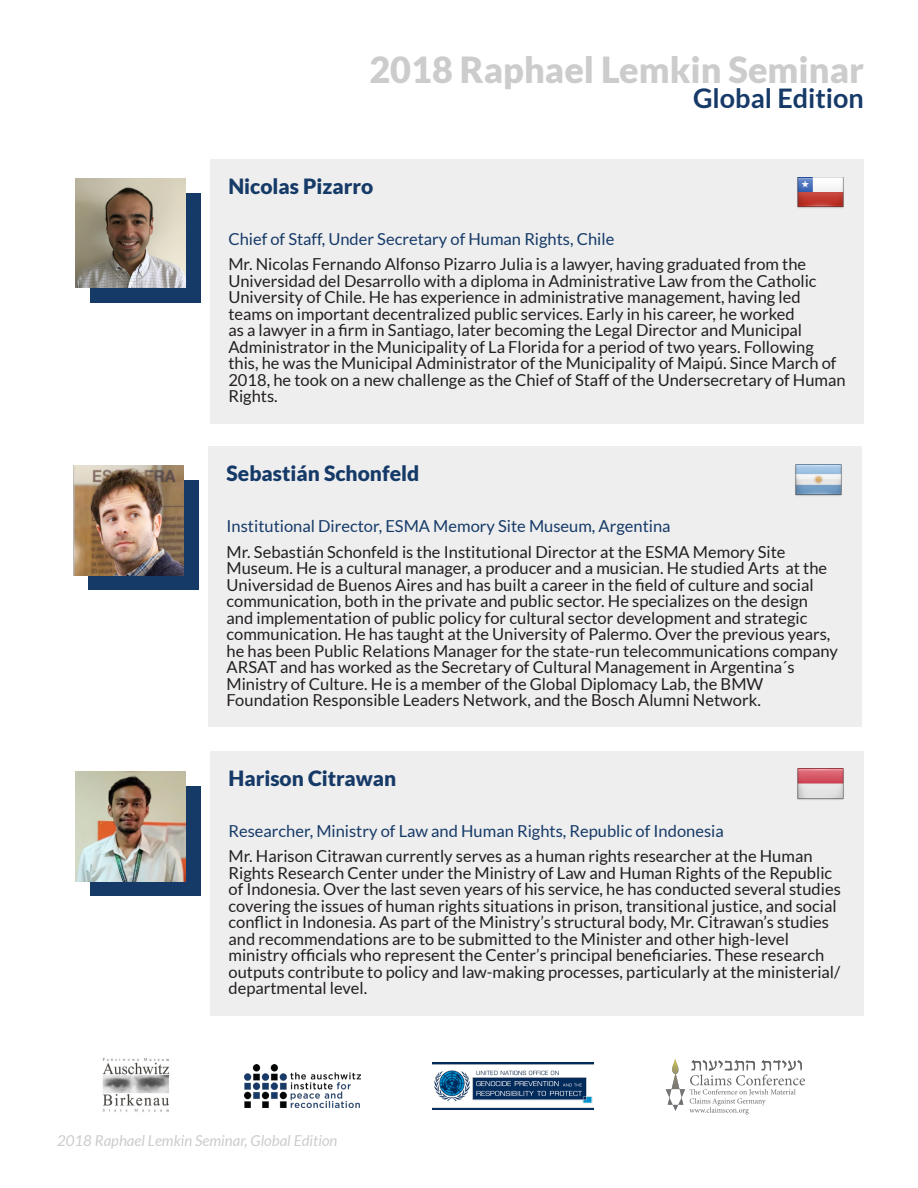
<style>
.page{position:relative;width:918px;height:1188px;background:#fff}
.page>*{position:absolute;margin:0;border:0;box-sizing:border-box;transform-origin:0 0}
.t1{font:900 36px "Lato";color:#ccc}
.t2{font:700 27px "Lato";color:#163a68}
.Participant_Bio{font:900 21px "Lato";color:#163a68}
.Participant_Bio-2{font:16.5px/16.5px "Lato";color:#231f20}
.Participant_Bio-3{font:16.5px "Lato";color:#163a68}
.t3{font:italic 15px "Lato";color:#ccc}
</style>
<div class="page">
<svg style="left:666px;top:1059px;width:139px;height:56px"></svg>
<img style="left:102px;top:1058px;width:67px;height:54px">
<img style="left:244px;top:1064px;width:116px;height:43px">
<img style="left:432px;top:1062px;width:162px;height:48px">
<div style="left:210px;top:159px;width:654px;height:57px;background:#eee"></div>
<div style="left:210px;top:214px;width:654px;height:52px;background:#eee"></div>
<div style="left:210px;top:239px;width:654px;height:185px;background:#eee"></div>
<div style="left:91px;top:193px;width:110px;height:110px;background:#163a68"></div>
<img style="left:76px;top:178px;width:110px;height:110px">
<img style="left:797px;top:177px;width:47px;height:31px">
<div style="left:209px;top:446px;width:653px;height:57px;background:#eee"></div>
<div style="left:209px;top:501px;width:653px;height:52px;background:#eee"></div>
<div style="left:209px;top:526px;width:653px;height:201px;background:#eee"></div>
<div style="left:89px;top:480px;width:110px;height:110px;background:#163a68"></div>
<img style="left:74px;top:465px;width:110px;height:110px">
<img style="left:795px;top:464px;width:47px;height:32px">
<div style="left:211px;top:751px;width:653px;height:57px;background:#eee"></div>
<div style="left:211px;top:806px;width:653px;height:52px;background:#eee"></div>
<div style="left:211px;top:831px;width:653px;height:185px;background:#eee"></div>
<div style="left:91px;top:787px;width:110px;height:109px;background:#163a68"></div>
<img style="left:76px;top:772px;width:110px;height:109px">
<img style="left:797px;top:768px;width:47px;height:32px">
<h1 class="t1" style="left:369px;top:49px;width:496px">2018 Raphael Lemkin Seminar</h1>
<h2 class="t2" style="left:693px;top:83px;width:172px">Global Edition</h2>
<p class="Participant_Bio" style="left:228px;top:174px;width:147px">Nicolas Pizarro</p>
<p class="Participant_Bio-3" style="left:228px;top:230px;width:387px">Chief of Staff, Under Secretary of Human Rights, Chile</p>
<p class="Participant_Bio-2" style="left:228px;top:256px;width:619px">Mr. Nicolas Fernando Alfonso Pizarro Julia is a lawyer, having graduated from the Universidad del Desarrollo with a diploma in Administrative Law from the Catholic University of Chile. He has experience in administrative management, having led teams on important decentralized public services. Early in his career, he worked<br>as a lawyer in a firm in Santiago, later becoming the Legal Director and Municipal Administrator in the Municipality of La Florida for a period of two years. Following this, he was the Municipal Administrator of the Municipality of Maipú. Since March of 2018, he took on a new challenge as the Chief of Staff of the Undersecretary of Human Rights.</p>
<p class="Participant_Bio" style="left:227px;top:461px;width:194px">Sebastián Schonfeld</p>
<p class="Participant_Bio-3" style="left:227px;top:517px;width:446px">Institutional Director, ESMA Memory Site Museum, Argentina</p>
<p class="Participant_Bio-2" style="left:227px;top:543px;width:613px">Mr. Sebastián Schonfeld is the Institutional Director at the ESMA Memory Site Museum. He is a cultural manager, a producer and a musician. He studied Arts at the Universidad de Buenos Aires and has built a career in the field of culture and social communication, both in the private and public sector. He specializes on the design and implementation of public policy for cultural sector development and strategic communication. He has taught at the University of Palermo. Over the previous years, he has been Public Relations Manager for the state-run telecommunications company ARSAT and has worked as the Secretary of Cultural Management in Argentina´s Ministry of Culture. He is a member of the Global Diplomacy Lab, the BMW Foundation Responsible Leaders Network, and the Bosch Alumni Network.</p>
<p class="Participant_Bio" style="left:229px;top:766px;width:169px">Harison Citrawan</p>
<p class="Participant_Bio-3" style="left:229px;top:822px;width:497px">Researcher, Ministry of Law and Human Rights, Republic of Indonesia</p>
<p class="Participant_Bio-2" style="left:229px;top:848px;width:614px">Mr. Harison Citrawan currently serves as a human rights researcher at the Human Rights Research Center under the Ministry of Law and Human Rights of the Republic of Indonesia. Over the last seven years of his service, he has conducted several studies covering the issues of human rights situations in prison, transitional justice, and social conflict in Indonesia. As part of the Ministry’s structural body, Mr. Citrawan’s studies and recommendations are to be submitted to the Minister and other high-level ministry officials who represent the Center’s principal beneficiaries. These research outputs contribute to policy and law-making processes, particularly at the ministerial/ departmental level.</p>
<p class="t3" style="left:57px;top:1132px;width:282px">2018 Raphael Lemkin Seminar, Global Edition</p>
</div>
